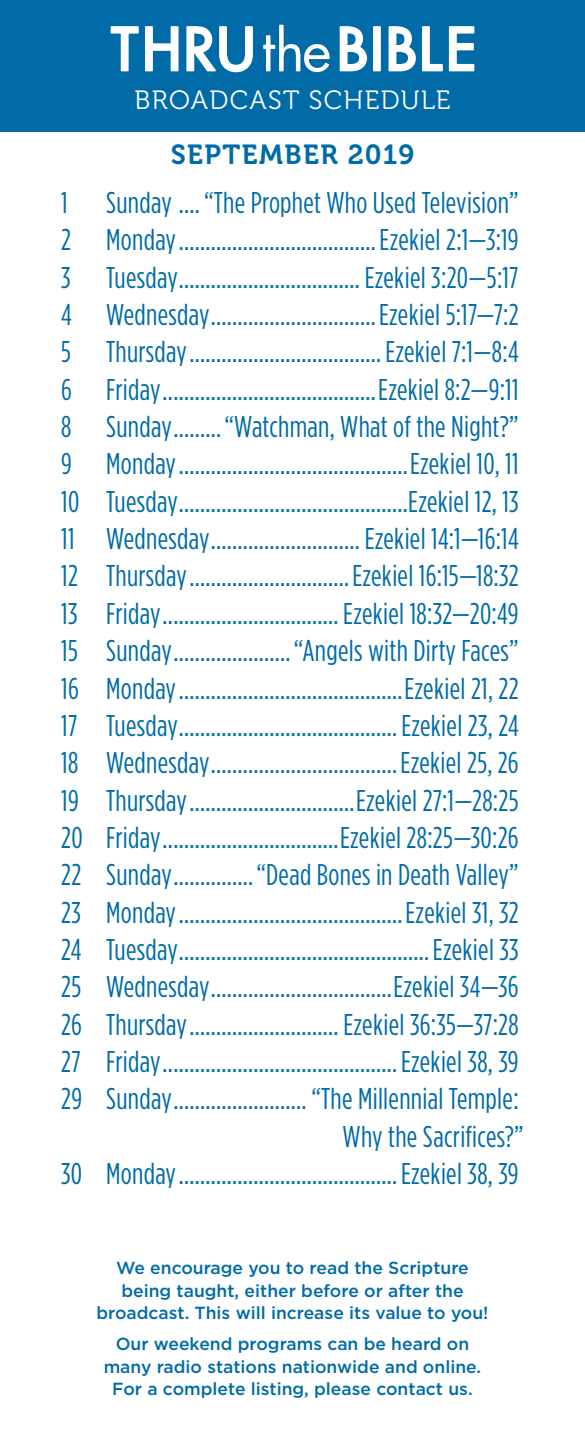
<style>
.page{position:relative;width:585px;height:1440px;background:#fff}
.page>*{position:absolute;margin:0;border:0;box-sizing:border-box;transform-origin:0 0}
.Broadcast_Sch_Dates{font:30px "Gotham Condensed";letter-spacing:.01em;color:#006ba7}
.Broadcast_Sch_Dates-2{font:27.5px "Museo 700";letter-spacing:.05em;color:#006ba7}
.WPT_date{font:26.5px "Museo 300";letter-spacing:.05em;color:#fff}
.Broadcast_Sch_Dates-3{font:500 17.5px/22.5px "Gotham";color:#006ba7;text-align:center}
</style>
<div class="page">
<div style="left:0;top:0;width:585px;height:131px;background:#006ba7"></div>
<svg style="left:111px;top:26px;width:28px;height:45px"></svg>
<svg style="left:145px;top:26px;width:34px;height:45px"></svg>
<svg style="left:186px;top:26px;width:67px;height:46px"></svg>
<svg style="left:263px;top:25px;width:67px;height:47px"></svg>
<svg style="left:340px;top:26px;width:27px;height:45px"></svg>
<div style="left:373px;top:26px;width:8px;height:45px;background:#fff"></div>
<svg style="left:389px;top:26px;width:27px;height:45px"></svg>
<svg style="left:422px;top:26px;width:21px;height:45px"></svg>
<svg style="left:449px;top:26px;width:25px;height:45px"></svg>
<p class="WPT_date" style="left:135px;top:85px;width:317px">BROADCAST SCHEDULE</p>
<p class="Broadcast_Sch_Dates-2" style="left:171px;top:140px;width:245px">SEPTEMBER 2019</p>
<p class="Broadcast_Sch_Dates" style="left:61px;top:184px;width:8px">1</p>
<p class="Broadcast_Sch_Dates" style="left:106px;top:184px;width:414px">Sunday ....“The Prophet Who Used Television”</p>
<p class="Broadcast_Sch_Dates" style="left:61px;top:222px;width:459px">2 Monday.....................................Ezekiel 2:1—3:19</p>
<p class="Broadcast_Sch_Dates" style="left:61px;top:259px;width:459px">3 Tuesday..................................Ezekiel 3:20—5:17</p>
<p class="Broadcast_Sch_Dates" style="left:61px;top:296px;width:459px">4 Wednesday...............................Ezekiel 5:17—7:2</p>
<p class="Broadcast_Sch_Dates" style="left:61px;top:334px;width:459px">5 Thursday....................................Ezekiel 7:1—8:4</p>
<p class="Broadcast_Sch_Dates" style="left:61px;top:371px;width:459px">6 Friday........................................Ezekiel 8:2—9:11</p>
<p class="Broadcast_Sch_Dates" style="left:61px;top:408px;width:459px">8 Sunday.........“Watchman, What of the Night?”</p>
<p class="Broadcast_Sch_Dates" style="left:61px;top:446px;width:459px">9 Monday...........................................Ezekiel 10, 11</p>
<p class="Broadcast_Sch_Dates" style="left:61px;top:483px;width:459px">10 Tuesday...........................................Ezekiel 12, 13</p>
<p class="Broadcast_Sch_Dates" style="left:61px;top:520px;width:459px">11 Wednesday............................Ezekiel 14:1—16:14</p>
<p class="Broadcast_Sch_Dates" style="left:61px;top:558px;width:459px">12 Thursday..............................Ezekiel 16:15—18:32</p>
<p class="Broadcast_Sch_Dates" style="left:61px;top:595px;width:459px">13 Friday.................................Ezekiel 18:32—20:49</p>
<p class="Broadcast_Sch_Dates" style="left:61px;top:632px;width:459px">15 Sunday......................“Angels with Dirty Faces”</p>
<p class="Broadcast_Sch_Dates" style="left:61px;top:670px;width:459px">16 Monday..........................................Ezekiel 21, 22</p>
<p class="Broadcast_Sch_Dates" style="left:61px;top:707px;width:459px">17 Tuesday.........................................Ezekiel 23, 24</p>
<p class="Broadcast_Sch_Dates" style="left:61px;top:744px;width:459px">18 Wednesday...................................Ezekiel 25, 26</p>
<p class="Broadcast_Sch_Dates" style="left:61px;top:782px;width:459px">19 Thursday...............................Ezekiel 27:1—28:25</p>
<p class="Broadcast_Sch_Dates" style="left:61px;top:819px;width:459px">20 Friday.................................Ezekiel 28:25—30:26</p>
<p class="Broadcast_Sch_Dates" style="left:61px;top:856px;width:459px">22 Sunday...............“Dead Bones in Death Valley”</p>
<p class="Broadcast_Sch_Dates" style="left:61px;top:894px;width:459px">23 Monday..........................................Ezekiel 31, 32</p>
<p class="Broadcast_Sch_Dates" style="left:61px;top:931px;width:459px">24 Tuesday...............................................Ezekiel 33</p>
<p class="Broadcast_Sch_Dates" style="left:61px;top:969px;width:459px">25 Wednesday..................................Ezekiel 34—36</p>
<p class="Broadcast_Sch_Dates" style="left:61px;top:1006px;width:459px">26 Thursday............................ Ezekiel 36:35—37:28</p>
<p class="Broadcast_Sch_Dates" style="left:61px;top:1043px;width:459px">27 Friday............................................Ezekiel 38, 39</p>
<p class="Broadcast_Sch_Dates" style="left:61px;top:1081px;width:459px">29 Sunday......................... “The Millennial Temple:</p>
<p class="Broadcast_Sch_Dates" style="left:343px;top:1118px;width:183px">Why the Sacrifices?”</p>
<p class="Broadcast_Sch_Dates" style="left:61px;top:1155px;width:459px">30 Monday.........................................Ezekiel 38, 39</p>
<p class="Broadcast_Sch_Dates-3" style="left:96px;top:1257px;width:394px">We encourage you to read the Scripture being taught, either before or after the broadcast. This will increase its value to you!</p>
<p class="Broadcast_Sch_Dates-3" style="left:104px;top:1332px;width:379px">Our weekend programs can be heard on many radio stations nationwide and online.<br>For a complete listing, please contact us.</p>
</div>
